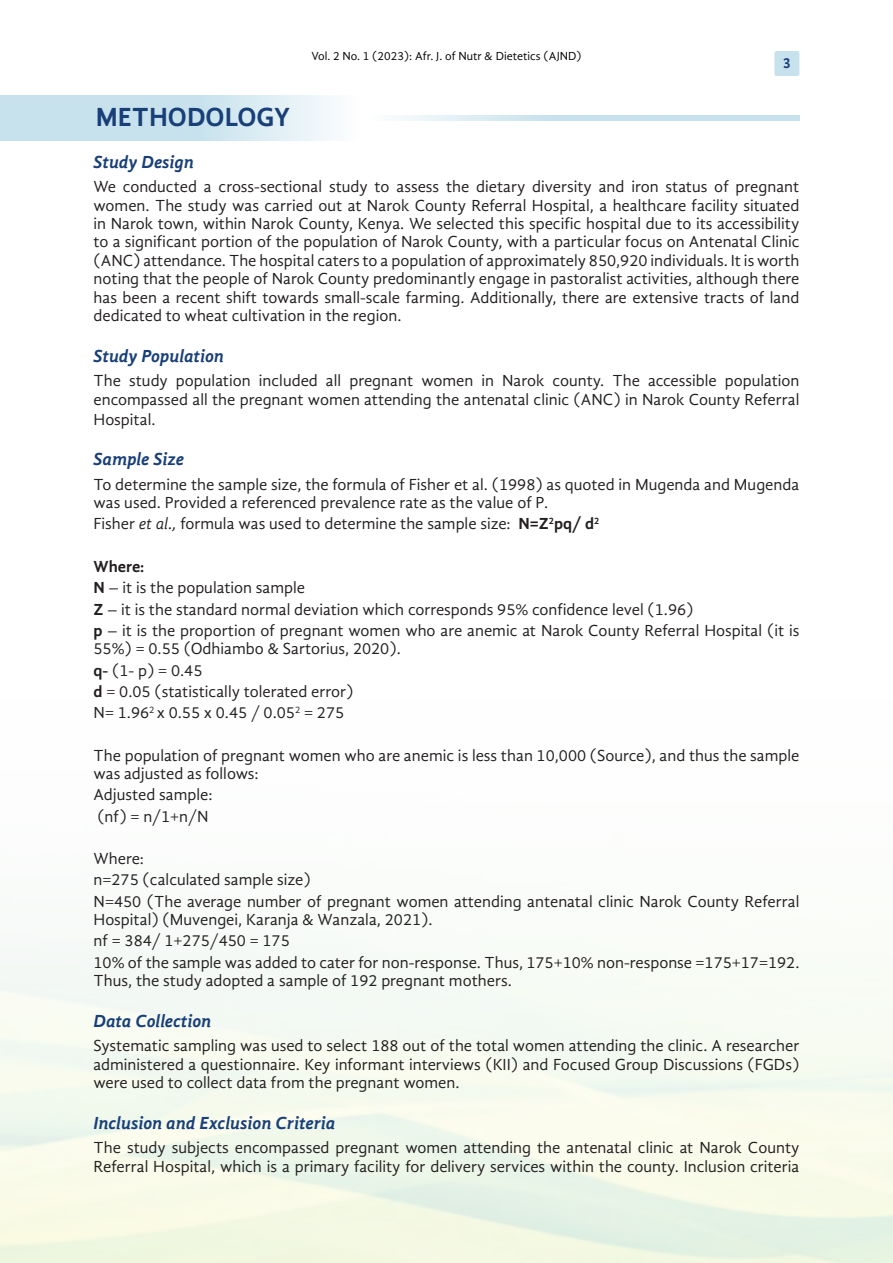
<style>
.page{position:relative;width:893px;height:1263px;background:#fff}
.page>*{position:absolute;margin:0;border:0;box-sizing:border-box;transform-origin:0 0}
.t1{font:700 27px "Gandhi Sans";color:#183f78}
.t2{font:italic 700 18px "Gandhi Sans";color:#183f78}
.t3{font:16.5px/18.5px "Gandhi Sans";color:#231f20}
.t4{font:700 15px "Gandhi Sans";color:#183f78}
.t5{font:12px "Gandhi Sans";color:#000}
.s1{font-style:italic}
.s2{font-weight:700}
</style>
<div class="page">
<div style="left:774px;top:51px;width:25px;height:25px;background:#c7e2ed;border-radius:2px"></div>
<svg style="left:399px;top:115px;width:400px;height:6px;background:#cfe6ef"></svg>
<svg style="left:0;top:95px;width:332px;height:45px;background:#d0e6ef"></svg>
<h1 class="t1" style="left:96px;top:101px;width:196px">METHODOLOGY</h1>
<p class="t5" style="left:311px;top:49px;width:272px">Vol. 2 No. 1 (2023): Afr. J. of Nutr &amp; Dietetics (AJND)</p>
<p class="t4" style="left:783px;top:54px;width:10px">3</p>
<p class="t2" style="left:94px;top:151px;width:102px">Study Design</p>
<p class="t3" style="left:94px;top:177px;width:707px;text-align:justify">We conducted a cross-sectional study to assess the dietary diversity and iron status of pregnant women. The study was carried out at Narok County Referral Hospital, a healthcare facility situated in Narok town, within Narok County, Kenya. We selected this specific hospital due to its accessibility to a significant portion of the population of Narok County, with a particular focus on Antenatal Clinic (ANC) attendance. The hospital caters to a population of approximately 850,920 individuals. It is worth noting that the people of Narok County predominantly engage in pastoralist activities, although there has been a recent shift towards small-scale farming. Additionally, there are extensive tracts of land dedicated to wheat cultivation in the region.</p>
<p class="t2" style="left:94px;top:345px;width:132px">Study Population</p>
<p class="t3" style="left:94px;top:371px;width:707px">The study population included all pregnant women in Narok county. The accessible population encompassed all the pregnant women attending the antenatal clinic (ANC) in Narok County Referral</p>
<p class="t3" style="left:94px;top:410px;width:64px">Hospital.</p>
<p class="t2" style="left:94px;top:449px;width:92px">Sample Size</p>
<p class="t3" style="left:94px;top:475px;width:707px">To determine the sample size, the formula of Fisher et al. (1998) as quoted in Mugenda and Mugenda was used. Provided a referenced prevalence rate as the value of P.</p>
<p class="t3" style="left:94px;top:515px;width:508px">Fisher <span class="s1">et al.,</span> formula was used to determine the sample size: <span class="s2">N=Z</span><sup>2</sup><span class="s2">pq/ d</span><sup>2</sup></p>
<p class="t3" style="left:94px;top:556px;width:707px;line-height:21.3px"><span class="s2">Where:<br>N</span> – it is the population sample<br><span class="s2">Z</span> – it is the standard normal deviation which corresponds 95% confidence level (1.96)<br><span class="s2">p</span> – it is the proportion of pregnant women who are anemic at Narok County Referral Hospital (it is</p>
<p class="t3" style="left:94px;top:638px;width:309px;line-height:21.3px">55%) = 0.55 (Odhiambo &amp; Sartorius, 2020). <span class="s2">q-</span> (1- p) = 0.45<br><span class="s2">d</span> = 0.05 (statistically tolerated error)<br>N= 1.96<sup>2</sup> x 0.55 x 0.45 / 0.05<sup>2</sup> = 275</p>
<p class="t3" style="left:94px;top:746px;width:707px">The population of pregnant women who are anemic is less than 10,000 (Source), and thus the sample was adjusted as follows:</p>
<p class="t3" style="left:94px;top:784px;width:120px;line-height:21.3px">Adjusted sample: (nf) = n/1+n/N</p>
<p class="t3" style="left:94px;top:848px;width:707px;line-height:21.3px">Where:<br>n=275 (calculated sample size)<br>N=450 (The average number of pregnant women attending antenatal clinic Narok County Referral</p>
<p class="t3" style="left:94px;top:909px;width:707px;line-height:21.3px">Hospital) (Muvengei, Karanja &amp; Wanzala, 2021).<br>nf = 384/ 1+275/450 = 175<br>10% of the sample was added to cater for non-response. Thus, 175+10% non-response =175+17=192.</p>
<p class="t3" style="left:94px;top:971px;width:420px">Thus, the study adopted a sample of 192 pregnant mothers.</p>
<p class="t2" style="left:94px;top:1010px;width:119px">Data Collection</p>
<p class="t3" style="left:94px;top:1036px;width:707px;text-align:justify">Systematic sampling was used to select 188 out of the total women attending the clinic. A researcher administered a questionnaire. Key informant interviews (KII) and Focused Group Discussions (FGDs) were used to collect data from the pregnant women.</p>
<p class="t2" style="left:94px;top:1112px;width:243px">Inclusion and Exclusion Criteria</p>
<p class="t3" style="left:94px;top:1138px;width:707px">The study subjects encompassed pregnant women attending the antenatal clinic at Narok County<br>Referral Hospital, which is a primary facility for delivery services within the county. Inclusion criteria</p>
</div>
